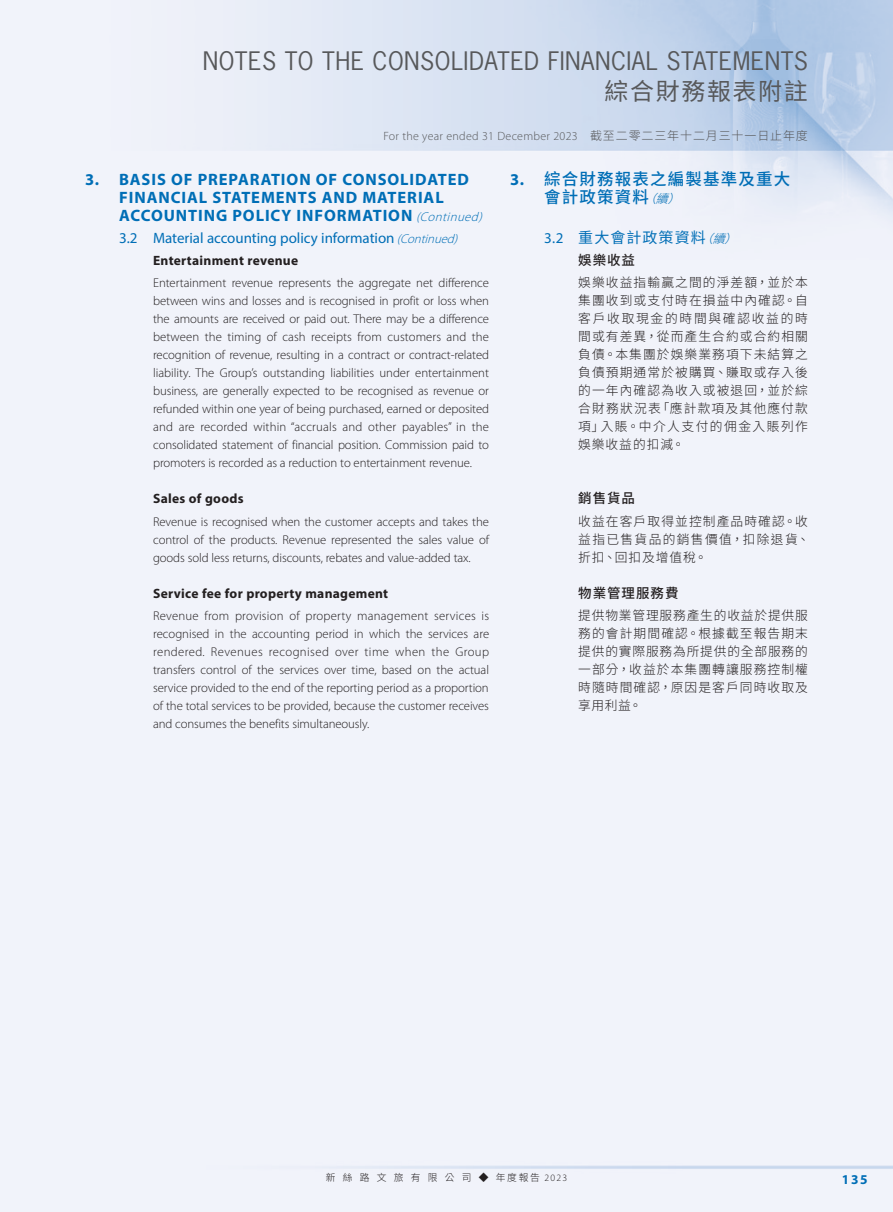
<style>
.page{position:relative;width:893px;height:1212px;background:#fff}
.page>*{position:absolute;margin:0;border:0;box-sizing:border-box;transform-origin:0 0}
.t1{font:24px "News Gothic Std";letter-spacing:.02em;color:#57585a}
.t2{font:24px "Source Han Sans TC";letter-spacing:.07em;color:#57585a}
.Heading_1{font:700 16.5px/18px "Myriad Pro";letter-spacing:.055em;color:#006eb6}
.C_Heading_1{font:500 16.5px/18px "Source Han Sans TC";letter-spacing:.07em;color:#006eb6}
.Heading_2{font:15px "Myriad Pro";letter-spacing:-.005em;color:#006eb6}
.C_Heading_2{font:15px "Source Han Sans TC";letter-spacing:.07em;color:#006eb6}
.Heading_3{font:700 13.5px "Myriad Pro";letter-spacing:.02em;color:#231f20}
.C_Heading_3{font:500 13.5px "Source Han Sans TC";letter-spacing:.07em;color:#231f20}
.t3{font:700 13.5px "Myriad Pro";color:#006eb6}
.Body_Text{font:300 12.75px/18px "Myriad Pro";letter-spacing:-.01em;color:#231f20;text-align:justify}
.C_Body_Text{font:300 12.75px/18px "Source Han Sans TC";letter-spacing:.095em;color:#231f20;text-align:justify}
.Body_Text-2{font:300 12.75px/18px "Source Han Sans TC";letter-spacing:.085em;color:#231f20;text-align:justify}
.t4{font:300 12px "Myriad Pro";letter-spacing:.02em;color:#57585a}
.t5{font:300 9.75px "Source Han Sans TC";color:#231f20}
.s1{font-family:"Source Han Sans TC"}
.s2{font-family:"Myriad Pro";font-weight:700}
.s3{font-weight:300;font-style:italic;font-size:12px}
.s4{font-family:"Myriad Pro"}
.s5{font-weight:300;font-style:italic;font-size:12.75px}
</style>
<div class="page">
<h1 class="t1" style="left:203px;top:45px;width:607px">NOTES TO THE CONSOLIDATED FINANCIAL STATEMENTS</h1>
<h1 class="t2" style="left:604px;top:77px;width:205px">綜合財務報表附註</h1>
<p class="t4" style="left:383px;top:129px;width:426px">For the year ended 31 December 2023 <span class="s1">截至二零二三年十二月三十一日止年度</span></p>
<p class="C_Heading_1" style="left:544px;top:170px;width:248px;text-indent:-34px"><span class="s2">3.</span> 綜合財務報表之編製基準及重大會計政策資料<span class="s3">（續）</span></p>
<p class="C_Heading_2" style="left:544px;top:229px;width:203px"><span class="s4">3.2</span> 重大會計政策資料<span class="s3">（續）</span></p>
<p class="C_Heading_3" style="left:578px;top:253px;width:58px">娛樂收益</p>
<p class="C_Body_Text" style="left:578px;top:274px;width:231px">娛樂收益指輸贏之間的淨差額，並於本集團收到或支付時在損益中內確認。自客戶收取現金的時間與確認收益的時間或有差異，從而產生合約或合約相關負債。本集團於娛樂業務項下未結算之負債預期通常於被購買、賺取或存入後的一年內確認為收入或被退回，並於綜合財務狀況表「應計款項及其他應付款項」入賬。中介人支付的佣金入賬列作娛樂收益的扣減。</p>
<p class="Heading_1" style="left:119px;top:170px;width:368px;text-indent:-34px">3. BASIS OF PREPARATION OF CONSOLIDATED<br>FINANCIAL STATEMENTS AND MATERIAL<br>ACCOUNTING POLICY INFORMATION <span class="s5">(Continued)</span></p>
<p class="Heading_2" style="left:119px;top:229px;width:344px">3.2 Material accounting policy information <span class="s5">(Continued)</span></p>
<p class="Heading_3" style="left:153px;top:252px;width:147px">Entertainment revenue</p>
<p class="Body_Text" style="left:153px;top:274px;width:338px">Entertainment revenue represents the aggregate net difference between wins and losses and is recognised in profit or loss when the amounts are received or paid out. There may be a difference between the timing of cash receipts from customers and the recognition of revenue, resulting in a contract or contract-related liability. The Group’s outstanding liabilities under entertainment business, are generally expected to be recognised as revenue or refunded within one year of being purchased, earned or deposited and are recorded within “accruals and other payables” in the consolidated statement of financial position. Commission paid to promoters is recorded as a reduction to entertainment revenue.</p>
<p class="Heading_3" style="left:153px;top:490px;width:92px">Sales of goods</p>
<p class="Body_Text" style="left:153px;top:512px;width:337px">Revenue is recognised when the customer accepts and takes the control of the products. Revenue represented the sales value of goods sold less returns, discounts, rebates and value-added tax.</p>
<p class="Heading_3" style="left:153px;top:584px;width:237px">Service fee for property management</p>
<p class="Body_Text" style="left:153px;top:606px;width:338px">Revenue from provision of property management services is recognised in the accounting period in which the services are rendered. Revenues recognised over time when the Group transfers control of the services over time, based on the actual service provided to the end of the reporting period as a proportion of the total services to be provided, because the customer receives and consumes the benefits simultaneously.</p>
<p class="C_Heading_3" style="left:578px;top:491px;width:58px">銷售貨品</p>
<p class="C_Body_Text" style="left:578px;top:512px;width:233px;text-align:left">收益在客戶取得並控制產品時確認。收益指已售貨品的銷售價值，扣除退貨、折扣、回扣及增值稅。</p>
<p class="C_Heading_3" style="left:578px;top:585px;width:102px">物業管理服務費</p>
<p class="Body_Text-2" style="left:578px;top:606px;width:231px">提供物業管理服務產生的收益於提供服務的會計期間確認。根據截至報告期末提供的實際服務為所提供的全部服務的一部分，收益於本集團轉讓服務控制權時隨時間確認，原因是客戶同時收取及享用利益。</p>
<p class="t5" style="left:326px;top:1171px;width:243px">新 絲 路 文 旅 有 限 公 司 ◆ 年度報告 <span class="s4">2023</span></p>
<p class="t3" style="left:842px;top:1170px;width:27px">135</p>
</div>
